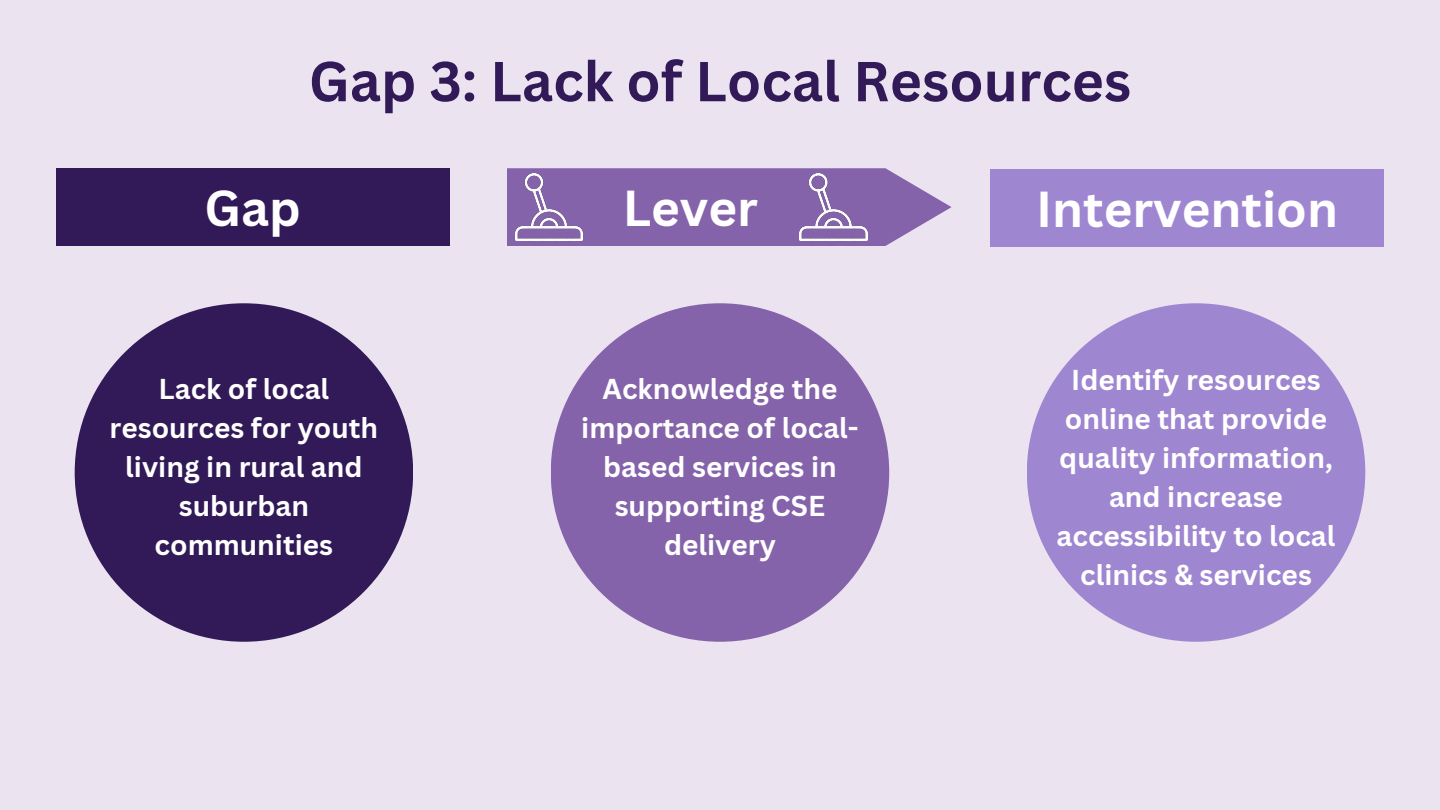
<style>
.page{position:relative;width:1440px;height:810px;background:#ece3f1}
.page>*{position:absolute;margin:0;border:0;box-sizing:border-box;transform-origin:0 0}
.t1{font:700 55px "Canva Sans";color:#311a57}
.t2{font:700 49.2px "Canva Sans";color:#fff}
.t3{font:700 28px/39px "Canva Sans";color:#fff;text-align:center}
</style>
<div class="page">
<div style="left:56px;top:168px;width:394px;height:78px;background:#311a57"></div>
<svg style="left:507px;top:168px;width:445px;height:78px"></svg>
<img style="left:515px;top:174px;width:68px;height:66px">
<img style="left:800px;top:174px;width:67px;height:66px">
<div style="left:990px;top:169px;width:394px;height:78px;background:#9f86d1"></div>
<div style="left:75px;top:303px;width:338px;height:339px;background:#311a57;border-radius:50%"></div>
<div style="left:1027px;top:303px;width:338px;height:339px;background:#9f86d1;border-radius:50%"></div>
<div style="left:551px;top:303px;width:338px;height:339px;background:#8563ab;border-radius:50%"></div>
<p class="t1" style="left:309px;top:43px;width:824px">Gap 3: Lack of Local Resources</p>
<p class="t2" style="left:205px;top:173px;width:98px">Gap</p>
<p class="t2" style="left:623px;top:173px;width:137px">Lever</p>
<p class="t2" style="left:1036px;top:174px;width:304px">Intervention</p>
<p class="t3" style="left:110px;top:369px;width:270px">Lack of local resources for youth living in rural and suburban communities</p>
<p class="t3" style="left:1057px;top:359px;width:280px">Identify resources online that provide quality information, and increase accessibility to local clinics &amp; services</p>
<p class="t3" style="left:581px;top:369px;width:279px">Acknowledge the importance of local&shy;based services in supporting CSE delivery</p>
</div>
